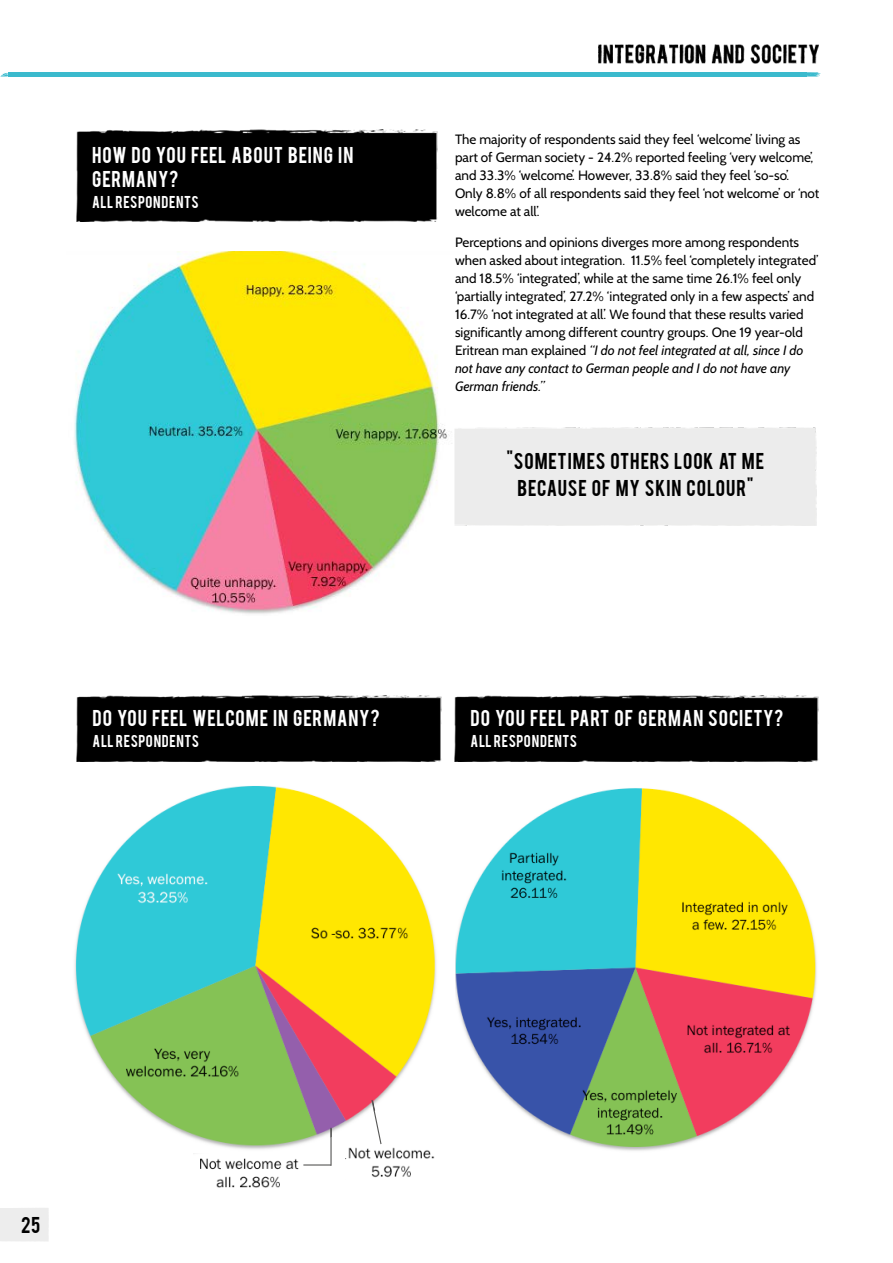
<style>
.page{position:relative;width:893px;height:1263px;background:#fff}
.page>*{position:absolute;margin:0;border:0;box-sizing:border-box;transform-origin:0 0}
.t1{font:18px/24px "Bebas";letter-spacing:.05em;color:#fff}
.t2{font:18px/27px "Bebas";letter-spacing:.045em;color:#000;text-align:center}
.t3{font:13.5px/18px "Cabin";color:#000}
.t4{font:13.5px "Bebas";letter-spacing:.05em;color:#fff}
.s1{font-style:italic}
</style>
<div class="page">
<img style="left:455px;top:788px;width:362px;height:363px">
<div style="left:455px;top:696px;width:364px;height:65px;background:#000"></div>
<div style="left:77px;top:696px;width:364px;height:65px;background:#000"></div>
<div style="left:77px;top:129px;width:361px;height:92px;background:#000"></div>
<img style="left:599px;top:44px;width:219px;height:19px">
<img style="left:74px;top:786px;width:362px;height:344px">
<svg style="left:174px;top:1090px;width:328px;height:76px"></svg>
<img style="left:346px;top:1138px;width:92px;height:40px">
<img style="left:193px;top:1154px;width:110px;height:34px">
<svg style="left:371px;top:1098px;width:11px;height:47px"></svg>
<hr style="left:330px;top:1128px;width:2px;height:38px;background:#575756">
<svg style="left:303px;top:1164px;width:28px;height:1px"></svg>
<div style="left:0;top:72px;width:821px;height:5px;background:#3bbacd"></div>
<img style="left:74px;top:252px;width:388px;height:362px">
<div style="left:0;top:1208px;width:49px;height:33px;background:#ededed"></div>
<h1 class="t1" style="left:92px;top:142px;width:263px">HOW DO YOU FEEL ABOUT BEING IN<br>GERMANY?</h1>
<p class="t4" style="left:92px;top:192px;width:108px">ALL RESPONDENTS</p>
<p class="t3" style="left:455px;top:131px;width:366px">The majority of respondents said they feel ‘welcome’ living as part of German society - 24.2% reported feeling ‘very welcome’, and 33.3% ‘welcome’. However, 33.8% said they feel ‘so-so’.<br>Only 8.8% of all respondents said they feel ‘not welcome’ or ‘not welcome at all’.</p>
<p class="t3" style="left:455px;top:233px;width:365px">Perceptions and opinions diverges more among respondents when asked about integration. 11.5% feel ‘completely integrated’ and 18.5% ‘integrated’, while at the same time 26.1% feel only ‘partially integrated’, 27.2% ‘integrated only in a few aspects’ and 16.7% ‘not integrated at all’. We found that these results varied significantly among different country groups. One 19 year-old Eritrean man explained <span class="s1">“I do not feel integrated at all, since I do not have any contact to German people and I do not have any German friends.”</span></p>
<h1 class="t2" style="left:507px;top:446px;width:259px">"SOMETIMES OTHERS LOOK AT ME<br>BECAUSE OF MY SKIN COLOUR"</h1>
<h1 class="t1" style="left:93px;top:705px;width:289px">DO YOU FEEL WELCOME IN GERMANY?</h1>
<p class="t4" style="left:93px;top:731px;width:108px">ALL RESPONDENTS</p>
<h1 class="t1" style="left:471px;top:705px;width:314px">DO YOU FEEL PART OF GERMAN SOCIETY?</h1>
<p class="t4" style="left:471px;top:731px;width:108px">ALL RESPONDENTS</p>
<h1 class="t2" style="left:21px;top:1210px;width:21px">25</h1>
</div>
